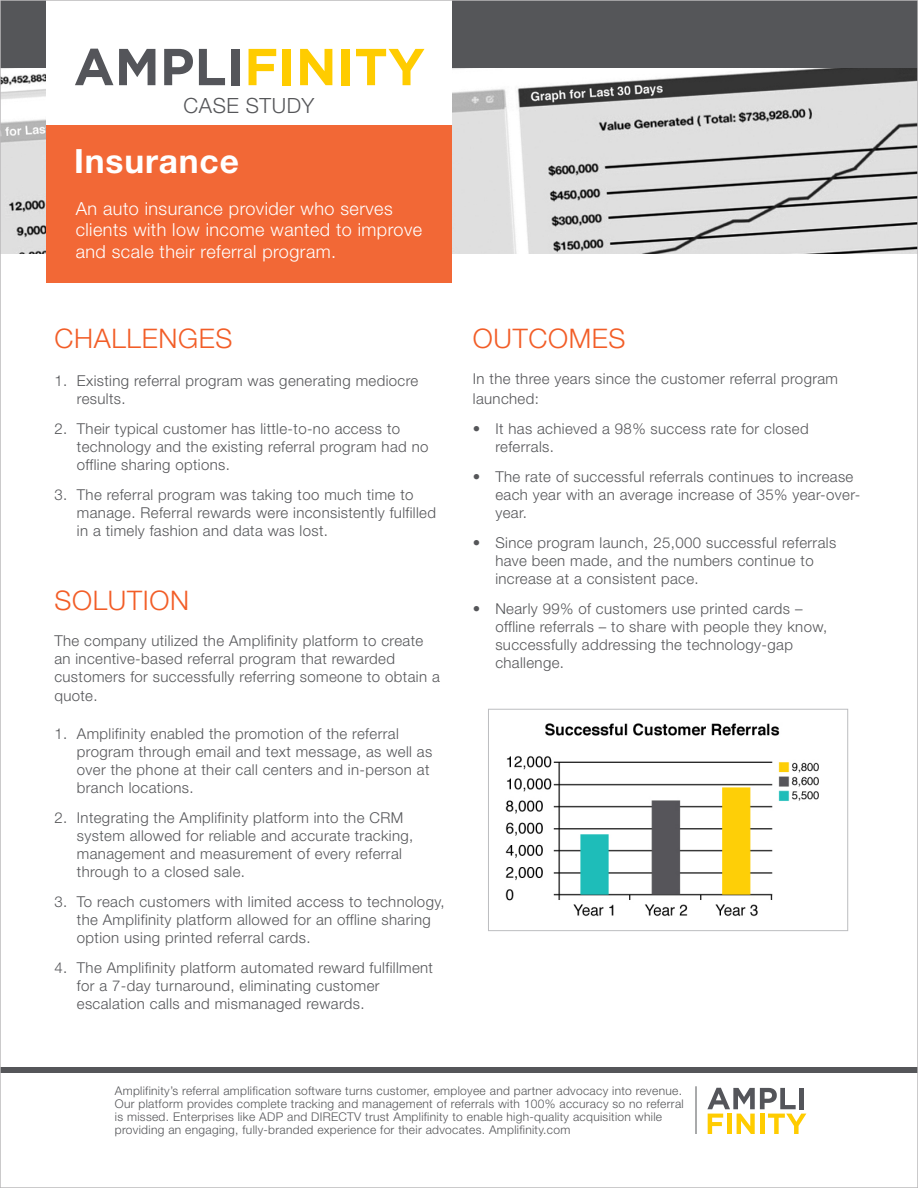
<style>
.page{position:relative;width:918px;height:1188px;background:#fff}
.page>*{position:absolute;margin:0;border:0;box-sizing:border-box;transform-origin:0 0}
.t1{font:700 33.45px "Helvetica Neue LT Pro";letter-spacing:.025em;color:#fff}
.t2{font:300 27px "Helvetica Neue LT Pro";letter-spacing:.025em;color:#f25d27}
.t3{font:300 21px "Helvetica Neue LT Pro";letter-spacing:.025em;color:#555659}
.t4{font:300 18px/21.6px "Helvetica Neue LT Pro";letter-spacing:.025em;color:#fff}
.t5{font:300 15px/18px "Helvetica Neue LT Pro";letter-spacing:.025em;color:#555659}
.t6{font:300 12px/13.2px "Helvetica Neue LT Pro";letter-spacing:.025em;color:#555659}
</style>
<div class="page">
<img style="left:3px;top:67px;width:912px;height:187px">
<div style="left:0;top:1067px;width:918px;height:6px;background:#555659"></div>
<img style="left:505px;top:723px;width:314px;height:194px">
<div style="left:488px;top:709px;width:360px;height:222px;border:1px solid #bcbdc0"></div>
<div style="left:0;top:0;width:918px;height:67px;background:#555659"></div>
<div style="left:46px;top:0;width:406px;height:283px;background:#fff"></div>
<svg style="left:75px;top:49px;width:38px;height:36px"></svg>
<svg style="left:119px;top:49px;width:36px;height:36px"></svg>
<svg style="left:164px;top:49px;width:29px;height:36px"></svg>
<svg style="left:199px;top:49px;width:26px;height:36px"></svg>
<div style="left:231px;top:49px;width:8px;height:36px;background:#54555a"></div>
<svg style="left:249px;top:49px;width:27px;height:36px"></svg>
<div style="left:283px;top:49px;width:8px;height:36px;background:#fc0"></div>
<svg style="left:300px;top:49px;width:32px;height:36px"></svg>
<div style="left:342px;top:49px;width:8px;height:36px;background:#fc0"></div>
<svg style="left:356px;top:49px;width:68px;height:36px"></svg>
<div style="left:46px;top:125px;width:406px;height:158px;background:#f26836"></div>
<svg style="left:707px;top:1088px;width:99px;height:46px"></svg>
<hr style="left:696px;top:1086px;width:1px;height:48px;background:#555659">
<p class="t3" style="left:184px;top:93px;width:132px">CASE STUDY</p>
<p class="t1" style="left:74px;top:140px;width:166px">Insurance</p>
<p class="t4" style="left:76px;top:197px;width:348px">An auto insurance provider who serves clients with low income wanted to improve and scale their referral program.</p>
<p class="t2" style="left:54px;top:322px;width:180px">CHALLENGES</p>
<p class="t5" style="left:77px;top:371px;width:343px;text-indent:-22px">1. Existing referral program was generating mediocre results.</p>
<p class="t5" style="left:77px;top:419px;width:353px;text-indent:-22px">2. Their typical customer has little-to-no access to technology and the existing referral program had no offline sharing options.</p>
<p class="t5" style="left:77px;top:485px;width:361px;text-indent:-22px">3. The referral program was taking too much time to manage. Referral rewards were inconsistently fulfilled in a timely fashion and data was lost.</p>
<p class="t2" style="left:54px;top:584px;width:136px">SOLUTION</p>
<p class="t5" style="left:54px;top:631px;width:387px">The company utilized the Amplifinity platform to create an incentive-based referral program that rewarded customers for successfully referring someone to obtain a</p>
<p class="t5" style="left:54px;top:687px;width:45px">quote.</p>
<p class="t5" style="left:77px;top:725px;width:357px;text-indent:-22px">1. Amplifinity enabled the promotion of the referral program through email and text message, as well as over the phone at their call centers and in-person at branch locations.</p>
<p class="t5" style="left:77px;top:809px;width:338px;text-indent:-22px">2. Integrating the Amplifinity platform into the CRM system allowed for reliable and accurate tracking, management and measurement of every referral through to a closed sale.</p>
<p class="t5" style="left:77px;top:893px;width:369px;text-indent:-22px">3. To reach customers with limited access to technology, the Amplifinity platform allowed for an offline sharing option using printed referral cards.</p>
<p class="t5" style="left:77px;top:959px;width:358px;text-indent:-22px">4. The Amplifinity platform automated reward fulfillment for a 7-day turnaround, eliminating customer escalation calls and mismanaged rewards.</p>
<p class="t2" style="left:473px;top:322px;width:154px">OUTCOMES</p>
<p class="t5" style="left:473px;top:369px;width:367px;line-height:19.8px">In the three years since the customer referral program launched:</p>
<p class="t5" style="left:495px;top:419px;width:315px;text-indent:-22px">• It has achieved a 98% success rate for closed referrals.</p>
<p class="t5" style="left:495px;top:467px;width:366px;text-indent:-22px">• The rate of successful referrals continues to increase each year with an average increase of 35% year-over&shy;year.</p>
<p class="t5" style="left:495px;top:533px;width:342px;text-indent:-22px">• Since program launch, 25,000 successful referrals have been made, and the numbers continue to increase at a consistent pace.</p>
<p class="t5" style="left:495px;top:599px;width:333px;text-indent:-22px">• Nearly 99% of customers use printed cards – offline referrals – to share with people they know, successfully addressing the technology-gap challenge.</p>
<p class="t6" style="left:115px;top:1084px;width:570px">Amplifinity’s referral amplification software turns customer, employee and partner advocacy into revenue.<br>Our platform provides complete tracking and management of referrals with 100% accuracy so no referral is missed. Enterprises like ADP and DIRECTV trust Amplifinity to enable high-quality acquisition while providing an engaging, fully-branded experience for their advocates. Amplifinity.com</p>
</div>
